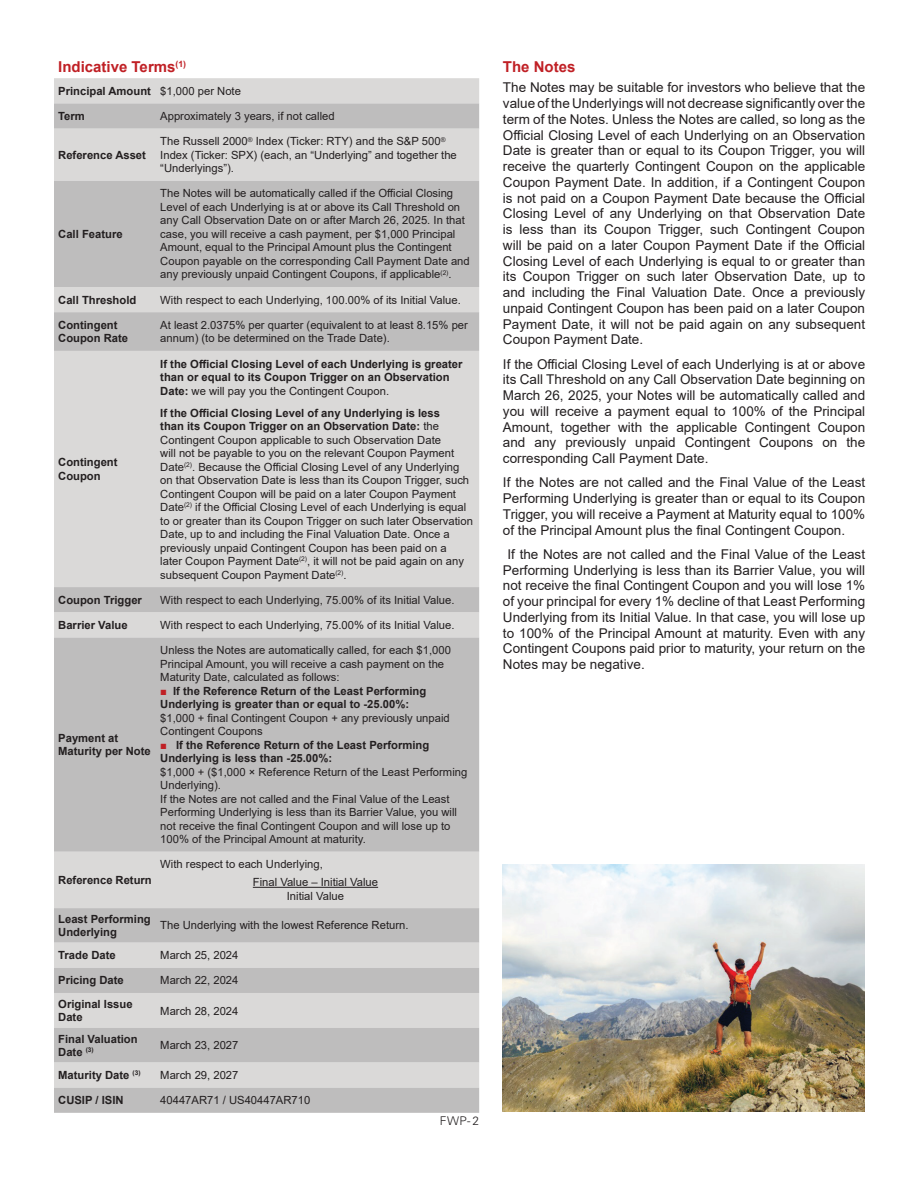
<style>
.page{position:relative;width:918px;height:1188px;background:#fff}
.page>*{position:absolute;margin:0;border:0;box-sizing:border-box;transform-origin:0 0}
.t1{font:700 15px "Arial";color:#c02025}
.t2{font:13.5px/15.8px "Arial";color:#231f20;text-align:justify}
.t3{font:300 12px "Univers";color:#231f20}
.t4{font:11.25px/13.5px "Arial";color:#231f20}
.t5{font:700 11.25px/13.5px "Arial";color:#231f20}
.s1{font-weight:400}
.s2{font-weight:700}
.s3{color:#c02025}
</style>
<div class="page">
<div style="left:54px;top:78px;width:425px;height:25px;background:#dad9d8"></div>
<svg style="left:54px;top:103px;width:425px;height:1010px;background:#cbcac9"></svg>
<hr style="left:253px;top:887px;width:125px;height:1px;background:#231f20">
<img style="left:503px;top:865px;width:361px;height:246px">
<h1 class="t1" style="left:58px;top:56px;width:129px">Indicative Terms<sup>(1)</sup></h1>
<h1 class="t1" style="left:503px;top:56px;width:74px">The Notes</h1>
<p class="t5" style="left:58px;top:84px;width:184px">Principal Amount <span class="s1">$1,000 per Note</span></p>
<p class="t5" style="left:58px;top:110px;width:28px">Term</p>
<p class="t4" style="left:160px;top:109px;width:176px">Approximately 3 years, if not called</p>
<p class="t5" style="left:58px;top:148px;width:89px">Reference Asset</p>
<p class="t2" style="left:503px;top:80px;width:364px">The Notes may be suitable for investors who believe that the value of the Underlyings will not decrease significantly over the term of the Notes. Unless the Notes are called, so long as the Official Closing Level of each Underlying on an Observation Date is greater than or equal to its Coupon Trigger, you will receive the quarterly Contingent Coupon on the applicable Coupon Payment Date. In addition, if a Contingent Coupon is not paid on a Coupon Payment Date because the Official Closing Level of any Underlying on that Observation Date is less than its Coupon Trigger, such Contingent Coupon will be paid on a later Coupon Payment Date if the Official Closing Level of each Underlying is equal to or greater than its Coupon Trigger on such later Observation Date, up to and including the Final Valuation Date. Once a previously unpaid Contingent Coupon has been paid on a later Coupon Payment Date, it will not be paid again on any subsequent Coupon Payment Date.</p>
<p class="t2" style="left:503px;top:356px;width:364px">If the Official Closing Level of each Underlying is at or above its Call Threshold on any Call Observation Date beginning on March 26, 2025, your Notes will be automatically called and you will receive a payment equal to 100% of the Principal Amount, together with the applicable Contingent Coupon and any previously unpaid Contingent Coupons on the corresponding Call Payment Date.</p>
<p class="t2" style="left:503px;top:475px;width:364px">If the Notes are not called and the Final Value of the Least Performing Underlying is greater than or equal to its Coupon Trigger, you will receive a Payment at Maturity equal to 100% of the Principal Amount plus the final Contingent Coupon.</p>
<p class="t2" style="left:503px;top:546px;width:364px;text-indent:5px">If the Notes are not called and the Final Value of the Least Performing Underlying is less than its Barrier Value, you will not receive the final Contingent Coupon and you will lose 1% of your principal for every 1% decline of that Least Performing Underlying from its Initial Value. In that case, you will lose up to 100% of the Principal Amount at maturity. Even with any Contingent Coupons paid prior to maturity, your return on the Notes may be negative.</p>
<p class="t4" style="left:160px;top:135px;width:298px">The Russell 2000<sup>®</sup> Index (Ticker: RTY) and the S&amp;P 500<sup>®<br></sup>Index (Ticker: SPX) (each, an “Underlying” and together the “Underlyings”).</p>
<p class="t4" style="left:160px;top:187px;width:311px">The Notes will be automatically called if the Official Closing Level of each Underlying is at or above its Call Threshold on any Call Observation Date on or after March 26, 2025. In that case, you will receive a cash payment, per $1,000 Principal Amount, equal to the Principal Amount plus the Contingent Coupon payable on the corresponding Call Payment Date and any previously unpaid Contingent Coupons, if applicable<sup>(2)</sup>.</p>
<p class="t5" style="left:58px;top:227px;width:66px">Call Feature</p>
<p class="t5" style="left:58px;top:293px;width:80px">Call Threshold</p>
<p class="t4" style="left:160px;top:293px;width:302px">With respect to each Underlying, 100.00% of its Initial Value.</p>
<p class="t5" style="left:58px;top:318px;width:71px">Contingent<br>Coupon Rate</p>
<p class="t4" style="left:160px;top:318px;width:309px">At least 2.0375% per quarter (equivalent to at least 8.15% per annum) (to be determined on the Trade Date).</p>
<p class="t5" style="left:160px;top:357px;width:304px">If the Official Closing Level of each Underlying is greater than or equal to its Coupon Trigger on an Observation<br>Date: <span class="s1">we will pay you the Contingent Coupon.</span></p>
<p class="t4" style="left:160px;top:406px;width:314px"><span class="s2">If the Official Closing Level of any Underlying is less<br>than its Coupon Trigger on an Observation Date:</span> the Contingent Coupon applicable to such Observation Date<br>will not be payable to you on the relevant Coupon Payment Date<sup>(2)</sup>. Because the Official Closing Level of any Underlying on that Observation Date is less than its Coupon Trigger, such Contingent Coupon will be paid on a later Coupon Payment Date<sup>(2)</sup> if the Official Closing Level of each Underlying is equal to or greater than its Coupon Trigger on such later Observation Date, up to and including the Final Valuation Date. Once a previously unpaid Contingent Coupon has been paid on a<br>later Coupon Payment Date<sup>(2)</sup>, it will not be paid again on any subsequent Coupon Payment Date<sup>(2)</sup>.</p>
<p class="t5" style="left:58px;top:456px;width:61px">Contingent<br>Coupon</p>
<p class="t5" style="left:58px;top:593px;width:85px">Coupon Trigger</p>
<p class="t4" style="left:160px;top:593px;width:296px">With respect to each Underlying, 75.00% of its Initial Value.</p>
<p class="t5" style="left:58px;top:618px;width:71px">Barrier Value</p>
<p class="t4" style="left:160px;top:618px;width:296px">With respect to each Underlying, 75.00% of its Initial Value.</p>
<p class="t4" style="left:160px;top:643px;width:292px">Unless the Notes are automatically called, for each $1,000<br>Principal Amount, you will receive a cash payment on the<br>Maturity Date, calculated as follows:</p>
<p class="t5" style="left:160px;top:684px;width:267px"><span class="s3">■</span> If the Reference Return of the Least Performing<br>Underlying is greater than or equal to -25.00%:</p>
<p class="t4" style="left:160px;top:711px;width:291px">$1,000 + final Contingent Coupon + any previously unpaid<br>Contingent Coupons</p>
<p class="t5" style="left:160px;top:738px;width:271px"><span class="s3">■</span> If the Reference Return of the Least Performing<br>Underlying is less than -25.00%:</p>
<p class="t4" style="left:160px;top:765px;width:309px">$1,000 + ($1,000 × Reference Return of the Least Performing Underlying).<br>If the Notes are not called and the Final Value of the Least Performing Underlying is less than its Barrier Value, you will not receive the final Contingent Coupon and will lose up to 100% of the Principal Amount at maturity.</p>
<p class="t5" style="left:58px;top:731px;width:94px">Payment at<br>Maturity per Note</p>
<p class="t5" style="left:58px;top:873px;width:95px">Reference Return</p>
<p class="t4" style="left:253px;top:856px;width:127px;line-height:17.7px;text-indent:-93px">With respect to each Underlying,<br>Final Value – Initial Value</p>
<p class="t4" style="left:287px;top:889px;width:59px">Initial Value</p>
<p class="t5" style="left:58px;top:912px;width:94px">Least Performing<br>Underlying</p>
<p class="t4" style="left:160px;top:919px;width:250px">The Underlying with the lowest Reference Return.</p>
<p class="t5" style="left:58px;top:949px;width:59px">Trade Date</p>
<p class="t4" style="left:160px;top:949px;width:80px">March 25, 2024</p>
<p class="t5" style="left:58px;top:974px;width:67px">Pricing Date</p>
<p class="t4" style="left:160px;top:974px;width:80px">March 22, 2024</p>
<p class="t5" style="left:58px;top:997px;width:76px">Original Issue<br>Date</p>
<p class="t4" style="left:160px;top:1004px;width:80px">March 28, 2024</p>
<p class="t5" style="left:58px;top:1032px;width:81px">Final Valuation<br>Date <sup>(3)</sup></p>
<p class="t4" style="left:160px;top:1039px;width:80px">March 23, 2027</p>
<p class="t5" style="left:58px;top:1069px;width:84px">Maturity Date <sup>(3)</sup></p>
<p class="t4" style="left:160px;top:1068px;width:80px">March 29, 2027</p>
<p class="t5" style="left:58px;top:1094px;width:67px">CUSIP / ISIN</p>
<p class="t4" style="left:160px;top:1094px;width:152px">40447AR71 / US40447AR710</p>
<p class="t3" style="left:440px;top:1114px;width:41px">FWP- 2</p>
</div>
